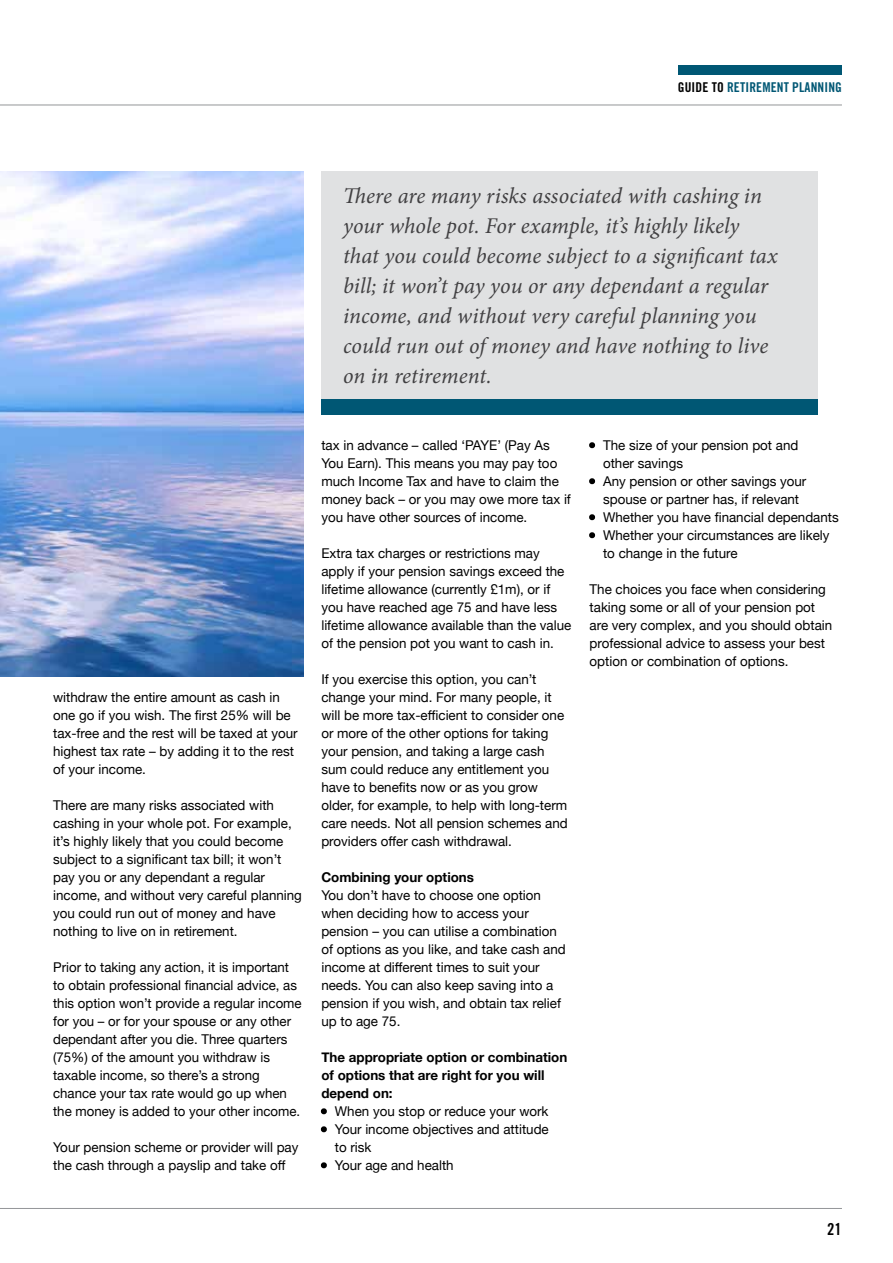
<style>
.page{position:relative;width:893px;height:1263px;background:#fff}
.page>*{position:absolute;margin:0;border:0;box-sizing:border-box;transform-origin:0 0}
.t1{font:italic 22.5px/30px "Minion Pro";color:#414042}
.t2{font:16.5px "Trade Gothic Bold Cond Twenty";color:#000}
.t3{font:13.5px/18px "Helvetica Neue";color:#000}
.t4{font:700 13.5px/18px "Helvetica Neue";color:#000}
.t5{font:13.5px "Trade Gothic Bold Cond Twenty";letter-spacing:.01em;color:#005774}
.s1{color:#000}
</style>
<div class="page">
<hr style="left:0;top:1208px;width:842px;height:1px;background:#939598">
<hr style="left:0;top:105px;width:842px;height:1px;background:#939598">
<div style="left:678px;top:66px;width:164px;height:9px;background:#005774"></div>
<svg style="left:320px;top:1108px;width:7px;height:7px"></svg>
<svg style="left:320px;top:1126px;width:7px;height:7px"></svg>
<svg style="left:320px;top:1162px;width:7px;height:7px"></svg>
<svg style="left:589px;top:442px;width:7px;height:7px"></svg>
<svg style="left:589px;top:478px;width:7px;height:7px"></svg>
<svg style="left:589px;top:514px;width:7px;height:7px"></svg>
<svg style="left:589px;top:532px;width:7px;height:7px"></svg>
<img style="left:0;top:171px;width:303px;height:505px">
<div style="left:321px;top:171px;width:497px;height:234px;background:#e0e1e2"></div>
<div style="left:321px;top:400px;width:497px;height:15px;background:#005774"></div>
<p class="t5" style="left:678px;top:79px;width:166px"><span class="s1">GUIDE TO</span> RETIREMENT PLANNING</p>
<p class="t1" style="left:343px;top:181px;width:436px">There are many risks associated with cashing in your whole pot. For example, it’s highly likely that you could become subject to a significant tax bill; it won’t pay you or any dependant a regular income, and without very careful planning you could run out of money and have nothing to live on in retirement.</p>
<p class="t3" style="left:53px;top:688px;width:246px">withdraw the entire amount as cash in one go if you wish. The first 25% will be tax-free and the rest will be taxed at your highest tax rate – by adding it to the rest of your income.</p>
<p class="t3" style="left:53px;top:796px;width:250px">There are many risks associated with cashing in your whole pot. For example, it’s highly likely that you could become subject to a significant tax bill; it won’t pay you or any dependant a regular income, and without very careful planning you could run out of money and have nothing to live on in retirement.</p>
<p class="t3" style="left:53px;top:958px;width:250px">Prior to taking any action, it is important to obtain professional financial advice, as this option won’t provide a regular income for you – or for your spouse or any other dependant after you die. Three quarters (75%) of the amount you withdraw is taxable income, so there’s a strong chance your tax rate would go up when the money is added to your other income.</p>
<p class="t3" style="left:53px;top:1138px;width:247px">Your pension scheme or provider will pay the cash through a payslip and take off</p>
<p class="t3" style="left:321px;top:436px;width:251px">tax in advance – called ‘PAYE’ (Pay As You Earn). This means you may pay too much Income Tax and have to claim the money back – or you may owe more tax if you have other sources of income.</p>
<p class="t3" style="left:321px;top:544px;width:251px">Extra tax charges or restrictions may apply if your pension savings exceed the lifetime allowance (currently £1m), or if you have reached age 75 and have less lifetime allowance available than the value of the pension pot you want to cash in.</p>
<p class="t3" style="left:321px;top:670px;width:248px">If you exercise this option, you can’t change your mind. For many people, it will be more tax-efficient to consider one or more of the other options for taking your pension, and taking a large cash sum could reduce any entitlement you have to benefits now or as you grow older, for example, to help with long-term care needs. Not all pension schemes and providers offer cash withdrawal.</p>
<p class="t4" style="left:321px;top:868px;width:154px">Combining your options</p>
<p class="t3" style="left:321px;top:886px;width:246px">You don’t have to choose one option when deciding how to access your pension – you can utilise a combination of options as you like, and take cash and income at different times to suit your needs. You can also keep saving into a pension if you wish, and obtain tax relief up to age 75.</p>
<p class="t4" style="left:321px;top:1048px;width:247px">The appropriate option or combination of options that are right for you will depend on:</p>
<p class="t3" style="left:321px;top:1102px;width:229px">• When you stop or reduce your work</p>
<p class="t3" style="left:335px;top:1120px;width:215px;text-indent:-14px">• Your income objectives and attitude to risk</p>
<p class="t3" style="left:321px;top:1156px;width:134px">• Your age and health</p>
<p class="t3" style="left:603px;top:436px;width:197px;text-indent:-14px">• The size of your pension pot and other savings</p>
<p class="t3" style="left:590px;top:472px;width:218px;text-align:center">• Any pension or other savings your spouse or partner has, if relevant</p>
<p class="t3" style="left:590px;top:508px;width:251px">• Whether you have financial dependants</p>
<p class="t3" style="left:603px;top:526px;width:228px;text-indent:-14px">• Whether your circumstances are likely to change in the future</p>
<p class="t3" style="left:590px;top:580px;width:244px">The choices you face when considering taking some or all of your pension pot are very complex, and you should obtain professional advice to assess your best option or combination of options.</p>
<p class="t2" style="left:827px;top:1219px;width:16px">21</p>
</div>
